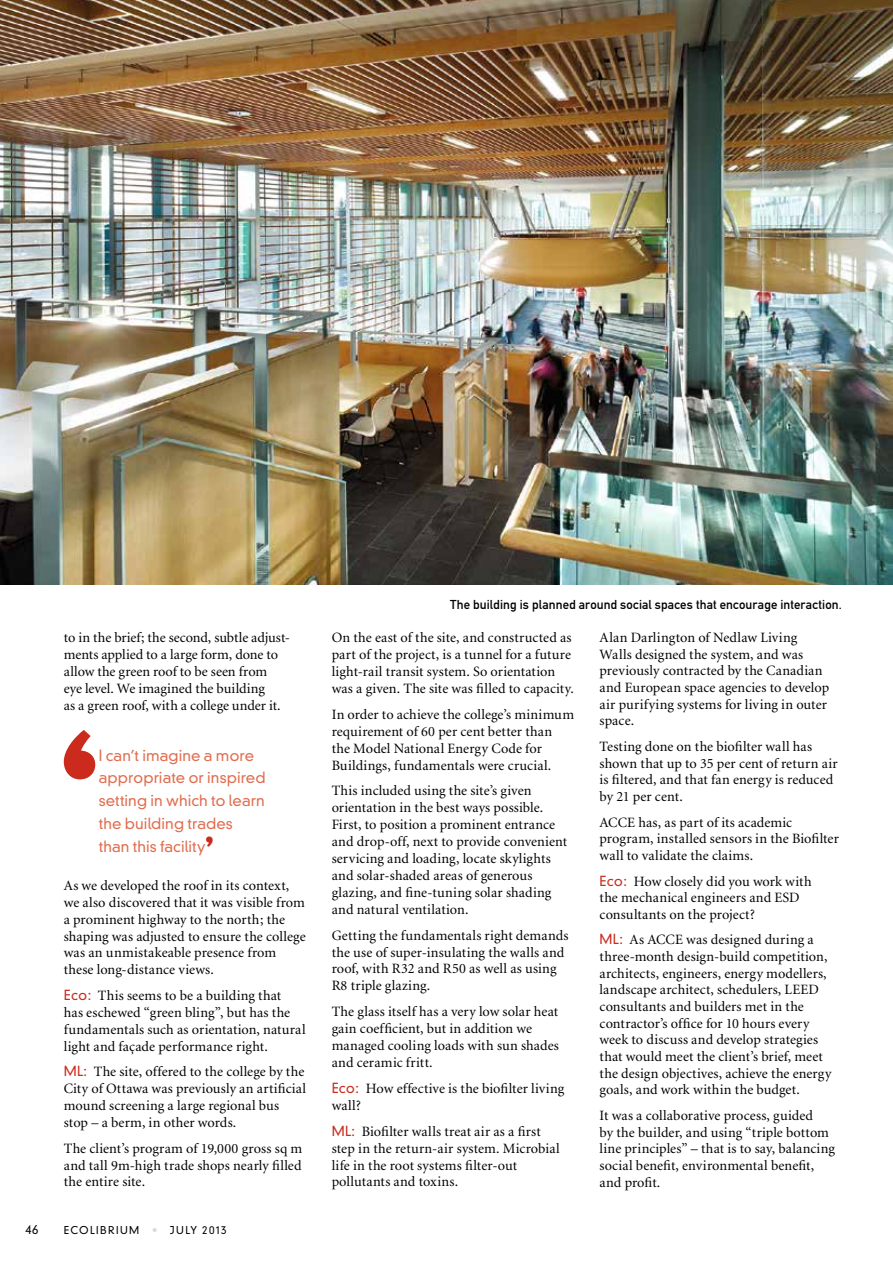
<style>
.page{position:relative;width:893px;height:1263px;background:#fff}
.page>*{position:absolute;margin:0;border:0;box-sizing:border-box;transform-origin:0 0}
.t1{font:300 15px/22.8px "DIN Neuzeit Grotesk";letter-spacing:.005em;color:#e16d4f}
.t2{font:14.25px/16.6px "Minion";letter-spacing:.005em;color:#000}
.t3{font:12.75px "DIN Mittelschrift";letter-spacing:.01em;color:#000}
.t4{font:300 12px "DIN Neuzeit Grotesk";color:#000}
.t5{font:300 10.5px "DIN Neuzeit Grotesk";letter-spacing:.13em;color:#000}
.s1{font-family:"Aachen";font-weight:700;font-size:31.5px;color:#cb2a1d}
.s2{font-family:"DIN Neuzeit Grotesk";font-weight:300;font-size:13.5px;color:#cb2a1d}
.s3{color:#d9d9da}
</style>
<div class="page">
<svg style="left:64px;top:730px;width:31px;height:49px"></svg>
<img style="left:0;top:0;width:893px;height:584px">
<p class="t2" style="left:64px;top:630px;width:228px">to in the brief; the second, subtle adjust&shy;ments applied to a large form, done to allow the green roof to be seen from<br>eye level. We imagined the building<br>as a green roof, with a college under it.</p>
<p class="t1" style="left:99px;top:743px;width:168px">I can’t imagine a more appropriate or inspired setting in which to learn the building trades than this facility<span class="s1">’</span></p>
<p class="t2" style="left:64px;top:877px;width:243px">As we developed the roof in its context, we also discovered that it was visible from a prominent highway to the north; the shaping was adjusted to ensure the college was an unmistakeable presence from these long-distance views.</p>
<p class="t2" style="left:64px;top:988px;width:243px"><span class="s2">Eco:</span> This seems to be a building that<br>has eschewed “green bling”, but has the fundamentals such as orientation, natural light and façade performance right.</p>
<p class="t2" style="left:64px;top:1064px;width:244px"><span class="s2">ML:</span> The site, offered to the college by the City of Ottawa was previously an artificial mound screening a large regional bus stop – a berm, in other words.</p>
<p class="t2" style="left:64px;top:1140px;width:240px;text-align:justify">The client’s program of 19,000 gross sq m and tall 9m-high trade shops nearly filled the entire site.</p>
<p class="t4" style="left:25px;top:1222px;width:14px">46</p>
<p class="t5" style="left:64px;top:1223px;width:72px">Ecolibrium</p>
<p class="t5" style="left:152px;top:1223px;width:76px"><span class="s3">•</span> JULY 2013</p>
<p class="t3" style="left:450px;top:597px;width:393px">The building is planned around social spaces that encourage interaction.</p>
<p class="t2" style="left:332px;top:630px;width:244px">On the east of the site, and constructed as part of the project, is a tunnel for a future light-rail transit system. So orientation was a given. The site was filled to capacity.</p>
<p class="t2" style="left:332px;top:706px;width:244px">In order to achieve the college’s minimum requirement of 60 per cent better than the Model National Energy Code for Buildings, fundamentals were crucial.</p>
<p class="t2" style="left:332px;top:783px;width:237px">This included using the site’s given orientation in the best ways possible.<br>First, to position a prominent entrance and drop-off, next to provide convenient servicing and loading, locate skylights and solar-shaded areas of generous glazing, and fine-tuning solar shading and natural ventilation.</p>
<p class="t2" style="left:332px;top:927px;width:238px">Getting the fundamentals right demands the use of super-insulating the walls and roof, with R32 and R50 as well as using R8 triple glazing.</p>
<p class="t2" style="left:332px;top:1004px;width:229px">The glass itself has a very low solar heat gain coefficient, but in addition we managed cooling loads with sun shades and ceramic fritt.</p>
<p class="t2" style="left:332px;top:1080px;width:234px"><span class="s2">Eco:</span> How effective is the biofilter living wall?</p>
<p class="t2" style="left:332px;top:1123px;width:229px"><span class="s2">ML:</span> Biofilter walls treat air as a first step in the return-air system. Microbial life in the root systems filter-out pollutants and toxins.</p>
<p class="t2" style="left:600px;top:630px;width:231px">Alan Darlington of Nedlaw Living<br>Walls designed the system, and was previously contracted by the Canadian and European space agencies to develop air purifying systems for living in outer space.</p>
<p class="t2" style="left:600px;top:739px;width:240px">Testing done on the biofilter wall has shown that up to 35 per cent of return air is filtered, and that fan energy is reduced by 21 per cent.</p>
<p class="t2" style="left:600px;top:814px;width:241px">ACCE has, as part of its academic program, installed sensors in the Biofilter wall to validate the claims.</p>
<p class="t2" style="left:600px;top:873px;width:214px"><span class="s2">Eco:</span> How closely did you work with the mechanical engineers and ESD consultants on the project?</p>
<p class="t2" style="left:600px;top:932px;width:233px"><span class="s2">ML:</span> As ACCE was designed during a three-month design-build competition, architects, engineers, energy modellers, landscape architect, schedulers, LEED consultants and builders met in the contractor’s office for 10 hours every week to discuss and develop strategies that would meet the client’s brief, meet the design objectives, achieve the energy goals, and work within the budget.</p>
<p class="t2" style="left:600px;top:1107px;width:237px">It was a collaborative process, guided<br>by the builder, and using “triple bottom line principles” – that is to say, balancing social benefit, environmental benefit, and profit.</p>
</div>
